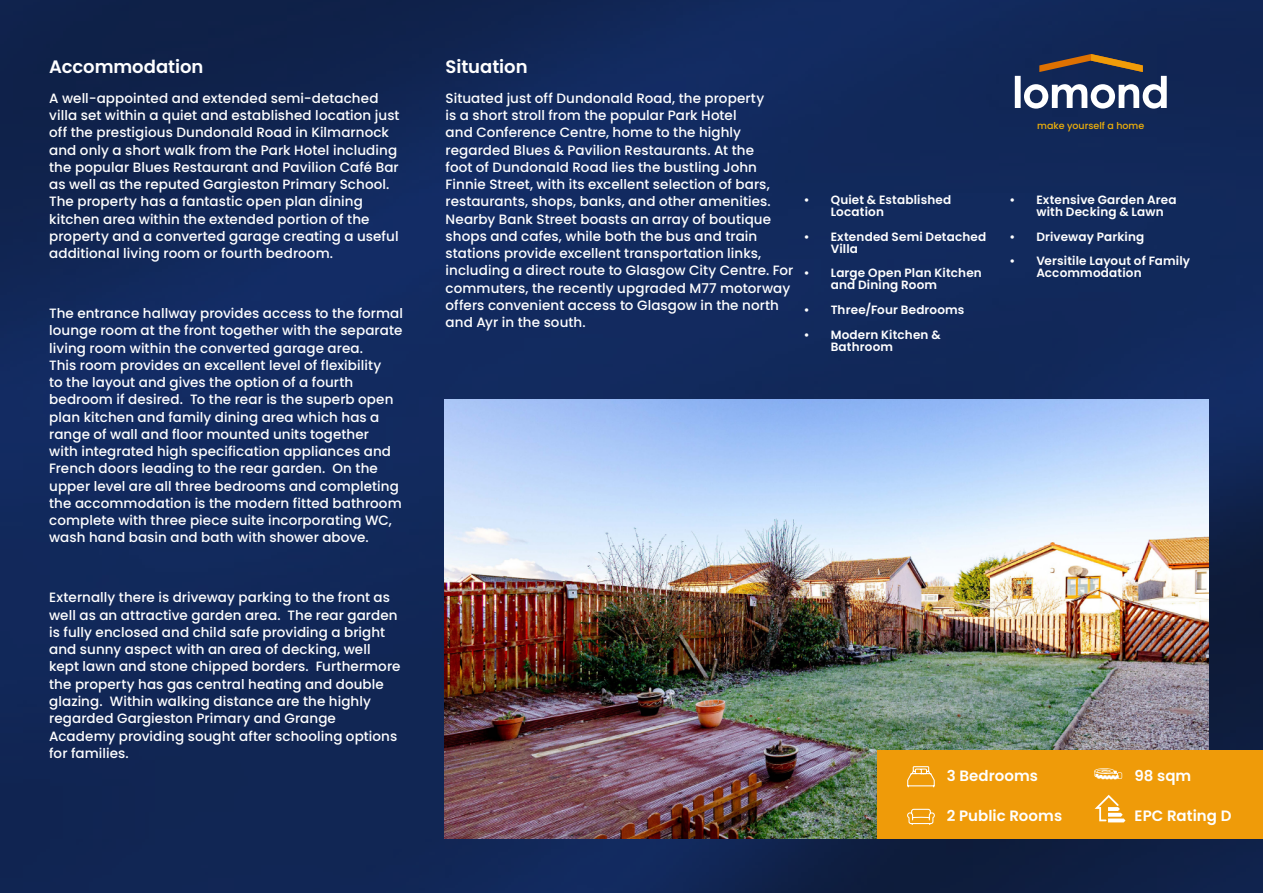
<style>
.page{position:relative;width:1263px;height:893px;background:#fff}
.page>*{position:absolute;margin:0;border:0;box-sizing:border-box;transform-origin:0 0}
.t1{font:600 18px "Poppins";color:#fff}
.t2{font:600 15px "Poppins";letter-spacing:.005em;color:#fff}
.t3{font:500 13.5px/17.2px "Poppins";letter-spacing:.005em;color:#fff}
.t4{font:600 12px/12px "Poppins";letter-spacing:.015em;color:#fff}
.t5{font:500 9.45px "Poppins";color:#efb009}
</style>
<div class="page">
<img style="left:0;top:0;width:1263px;height:893px">
<svg style="left:1015px;top:54px;width:152px;height:55px"></svg>
<img style="left:444px;top:400px;width:764px;height:439px">
<div style="left:877px;top:751px;width:386px;height:88px;background:#ef9b09"></div>
<svg style="left:907px;top:766px;width:28px;height:22px"></svg>
<svg style="left:907px;top:808px;width:28px;height:17px"></svg>
<svg style="left:1094px;top:768px;width:28px;height:11px"></svg>
<svg style="left:1094px;top:795px;width:31px;height:27px"></svg>
<h1 class="t1" style="left:49px;top:56px;width:156px">Accommodation</h1>
<p class="t3" style="left:49px;top:91px;width:352px">A well-appointed and extended semi-detached villa set within a quiet and established location just off the prestigious Dundonald Road in Kilmarnock and only a short walk from the Park Hotel including the popular Blues Restaurant and Pavilion Café Bar as well as the reputed Gargieston Primary School.<br>The property has a fantastic open plan dining kitchen area within the extended portion of the property and a converted garage creating a useful additional living room or fourth bedroom.</p>
<p class="t3" style="left:49px;top:306px;width:355px">The entrance hallway provides access to the formal lounge room at the front together with the separate living room within the converted garage area.<br>This room provides an excellent level of flexibility<br>to the layout and gives the option of a fourth bedroom if desired. To the rear is the superb open plan kitchen and family dining area which has a range of wall and floor mounted units together<br>with integrated high specification appliances and French doors leading to the rear garden. On the upper level are all three bedrooms and completing the accommodation is the modern fitted bathroom complete with three piece suite incorporating WC, wash hand basin and bath with shower above.</p>
<p class="t3" style="left:49px;top:590px;width:353px">Externally there is driveway parking to the front as well as an attractive garden area. The rear garden is fully enclosed and child safe providing a bright and sunny aspect with an area of decking, well kept lawn and stone chipped borders. Furthermore the property has gas central heating and double glazing. Within walking distance are the highly regarded Gargieston Primary and Grange Academy providing sought after schooling options for families.</p>
<h1 class="t1" style="left:446px;top:56px;width:84px">Situation</h1>
<p class="t3" style="left:446px;top:91px;width:349px">Situated just off Dundonald Road, the property<br>is a short stroll from the popular Park Hotel<br>and Conference Centre, home to the highly regarded Blues &amp; Pavilion Restaurants. At the<br>foot of Dundonald Road lies the bustling John Finnie Street, with its excellent selection of bars, restaurants, shops, banks, and other amenities.<br>Nearby Bank Street boasts an array of boutique shops and cafes, while both the bus and train stations provide excellent transportation links, including a direct route to Glasgow City Centre. For commuters, the recently upgraded M77 motorway offers convenient access to Glasgow in the north and Ayr in the south.</p>
<p class="t4" style="left:831px;top:194px;width:122px;text-indent:-27px">• Quiet &amp; Established<br>Location</p>
<p class="t4" style="left:831px;top:231px;width:157px;text-indent:-27px">• Extended Semi Detached<br>Villa</p>
<p class="t4" style="left:831px;top:267px;width:153px;text-indent:-27px">• Large Open Plan Kitchen and Dining Room</p>
<p class="t4" style="left:804px;top:304px;width:162px">• Three/Four Bedrooms</p>
<p class="t4" style="left:831px;top:329px;width:112px;text-indent:-27px">• Modern Kitchen &amp;<br>Bathroom</p>
<p class="t5" style="left:1037px;top:121px;width:109px">make yourself a home</p>
<p class="t4" style="left:1036px;top:194px;width:142px;text-indent:-27px">• Extensive Garden Area with Decking &amp; Lawn</p>
<p class="t4" style="left:1009px;top:231px;width:136px">• Driveway Parking</p>
<p class="t4" style="left:1036px;top:255px;width:155px;text-indent:-27px">• Versitile Layout of Family<br>Accommodation</p>
<p class="t2" style="left:947px;top:767px;width:93px">3 Bedrooms</p>
<p class="t2" style="left:947px;top:806px;width:117px">2 Public Rooms</p>
<p class="t2" style="left:1134px;top:767px;width:58px">98 sqm</p>
<p class="t2" style="left:1134px;top:806px;width:98px">EPC Rating D</p>
</div>
